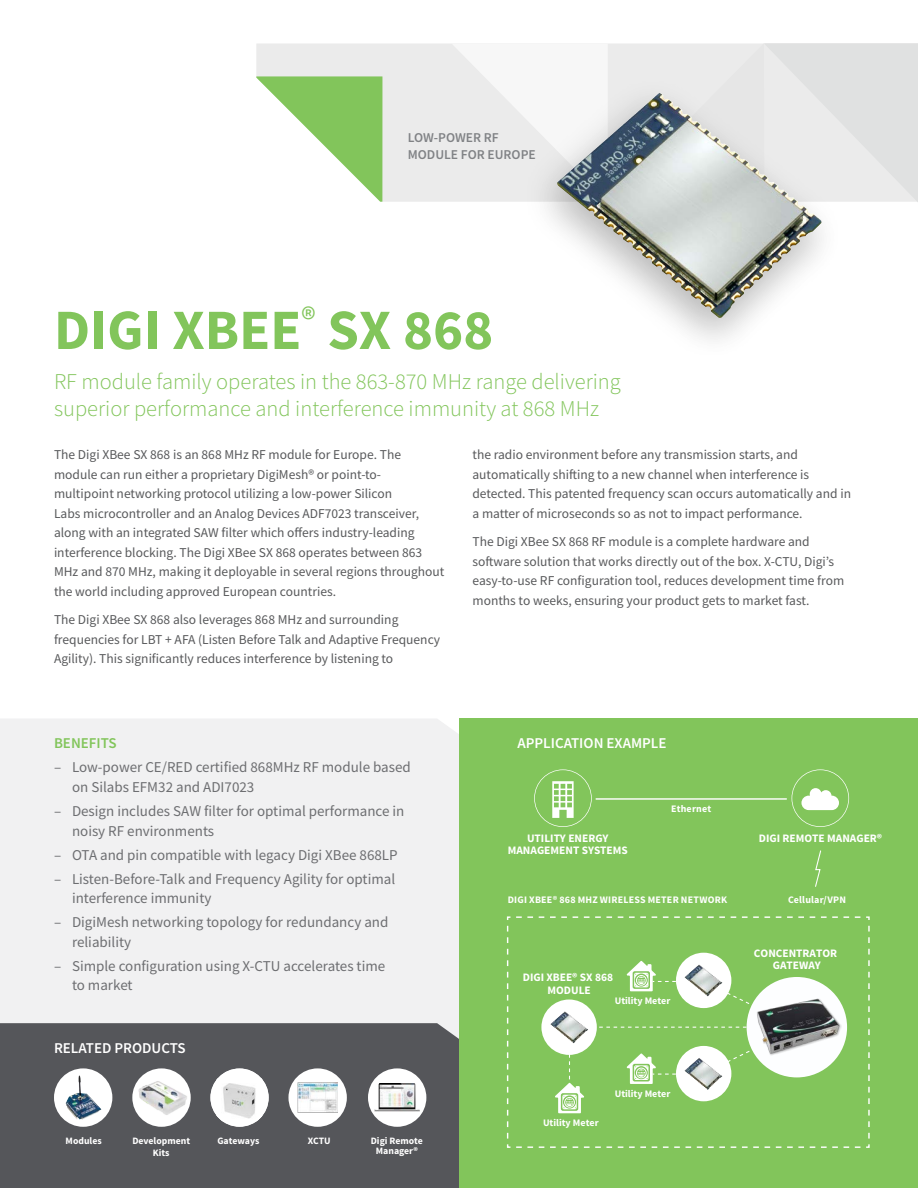
<style>
.page{position:relative;width:918px;height:1188px;background:#fff}
.page>*{position:absolute;margin:0;border:0;box-sizing:border-box;transform-origin:0 0}
.t1{font:700 57px "Source Sans Pro";color:#82c55b}
.Product_Description{font:300 22.5px/27px "Source Sans Pro";color:#82c55b}
.Bullets{font:15px/19.5px "Source Sans Pro";color:#6d6e71}
.t2{font:600 15px "Source Sans Pro";color:#fff}
.t3{font:600 15px "Source Sans Pro";color:#82c55b}
.Body_Copy{font:13.5px/19.5px "Source Sans Pro";color:#58595b}
.t4{font:600 13.5px/16.5px "Source Sans Pro";color:#808285}
.t5{font:700 11.4px/12.9px "Source Sans Pro";color:#fff;text-align:center}
.t6{font:700 10.05px "Source Sans Pro";letter-spacing:.02em;color:#fff}
.t7{font:700 10.05px "Source Sans Pro";color:#fff}
.t8{font:700 9.75px/10.5px "Source Sans Pro";color:#fff;text-align:center}
</style>
<div class="page">
<div style="left:459px;top:718px;width:459px;height:470px;background:#82c55b"></div>
<div style="left:0;top:719px;width:459px;height:304px;background:#f1f1f2"></div>
<div style="left:0;top:1023px;width:459px;height:165px;background:#55565a"></div>
<div style="left:256px;top:44px;width:195px;height:158px;background:#ebebeb"></div>
<svg style="left:256px;top:76px;width:126px;height:126px"></svg>
<svg style="left:451px;top:43px;width:467px;height:159px"></svg>
<hr style="left:596px;top:798px;width:190px;height:2px;background:#fff">
<svg style="left:815px;top:850px;width:6px;height:37px"></svg>
<svg style="left:792px;top:769px;width:57px;height:58px"></svg>
<svg style="left:534px;top:769px;width:58px;height:58px"></svg>
<svg style="left:506px;top:916px;width:364px;height:232px"></svg>
<img style="left:684px;top:964px;width:38px;height:32px">
<img style="left:550px;top:1011px;width:38px;height:32px">
<img style="left:684px;top:1058px;width:38px;height:32px">
<div style="left:517px;top:73px;width:332px;height:291px;background:#000;opacity:.2"></div>
<img style="left:556px;top:92px;width:266px;height:227px">
<div style="left:54px;top:1068px;width:58px;height:59px;background:#fff;border-radius:50%"></div>
<img style="left:66px;top:1075px;width:35px;height:45px">
<div style="left:210px;top:1068px;width:59px;height:59px;background:#fff;border-radius:50%"></div>
<img style="left:216px;top:1078px;width:46px;height:44px">
<div style="left:132px;top:1068px;width:59px;height:59px;background:#fff;border-radius:50%"></div>
<img style="left:134px;top:1080px;width:55px;height:37px">
<div style="left:368px;top:1068px;width:58px;height:59px;background:#fff;border-radius:50%"></div>
<svg style="left:372px;top:1081px;width:54px;height:39px"></svg>
<img style="left:375px;top:1084px;width:45px;height:27px">
<div style="left:288px;top:1068px;width:59px;height:59px;background:#fff;border-radius:50%"></div>
<img style="left:298px;top:1083px;width:40px;height:30px">
<p class="t4" style="left:408px;top:129px;width:130px">LOW-POWER RF<br>MODULE FOR EUROPE</p>
<p class="t1" style="left:54px;top:293px;width:441px">DIGI XBEE<sup>®</sup> SX 868</p>
<p class="Product_Description" style="left:54px;top:368px;width:568px">RF module family operates in the 863-870 MHz range delivering superior performance and interference immunity at 868 MHz</p>
<p class="Body_Copy" style="left:54px;top:445px;width:392px">The Digi XBee SX 868 is an 868 MHz RF module for Europe. The module can run either a proprietary DigiMesh® or point-to-<br>multipoint networking protocol utilizing a low-power Silicon<br>Labs microcontroller and an Analog Devices ADF7023 transceiver, along with an integrated SAW filter which offers industry-leading interference blocking. The Digi XBee SX 868 operates between 863<br>MHz and 870 MHz, making it deployable in several regions throughout the world including approved European countries.</p>
<p class="Body_Copy" style="left:54px;top:610px;width:388px">The Digi XBee SX 868 also leverages 868 MHz and surrounding frequencies for LBT + AFA (Listen Before Talk and Adaptive Frequency<br>Agility). This significantly reduces interference by listening to</p>
<p class="Body_Copy" style="left:472px;top:445px;width:380px">the radio environment before any transmission starts, and automatically shifting to a new channel when interference is detected. This patented frequency scan occurs automatically and in a matter of microseconds so as not to impact performance.</p>
<p class="Body_Copy" style="left:472px;top:532px;width:373px">The Digi XBee SX 868 RF module is a complete hardware and software solution that works directly out of the box. X-CTU, Digi’s easy-to-use RF configuration tool, reduces development time from months to weeks, ensuring your product gets to market fast.</p>
<p class="t3" style="left:54px;top:734px;width:64px">BENEFITS</p>
<p class="t2" style="left:518px;top:734px;width:151px">APPLICATION EXAMPLE</p>
<p class="Bullets" style="left:72px;top:758px;width:340px;text-indent:-18px">– Low-power CE/RED certified 868MHz RF module based on Silabs EFM32 and ADI7023</p>
<p class="Bullets" style="left:72px;top:801px;width:334px;text-indent:-18px">– Design includes SAW filter for optimal performance in noisy RF environments</p>
<p class="Bullets" style="left:54px;top:845px;width:345px">– OTA and pin compatible with legacy Digi XBee 868LP</p>
<p class="Bullets" style="left:72px;top:869px;width:325px;text-indent:-18px">– Listen-Before-Talk and Frequency Agility for optimal interference immunity</p>
<p class="Bullets" style="left:72px;top:912px;width:318px;text-indent:-18px">– DigiMesh networking topology for redundancy and reliability</p>
<p class="Bullets" style="left:72px;top:956px;width:315px;text-indent:-18px">– Simple configuration using X-CTU accelerates time to market</p>
<p class="t6" style="left:671px;top:802px;width:42px">Ethernet</p>
<p class="t5" style="left:527px;top:832px;width:83px">UTILITY ENERGY</p>
<p class="t5" style="left:759px;top:832px;width:125px">DIGI REMOTE MANAGER®</p>
<p class="t5" style="left:508px;top:845px;width:122px">MANAGEMENT SYSTEMS</p>
<p class="t6" style="left:788px;top:893px;width:60px">Cellular/VPN</p>
<p class="t6" style="left:508px;top:893px;width:221px">DIGI XBEE® 868 MHZ WIRELESS METER NETWORK</p>
<p class="t5" style="left:754px;top:947px;width:85px">CONCENTRATOR<br>GATEWAY</p>
<p class="t5" style="left:523px;top:971px;width:92px">DIGI XBEE® SX 868<br>MODULE</p>
<p class="t2" style="left:54px;top:1038px;width:133px">RELATED PRODUCTS</p>
<p class="t8" style="left:66px;top:1135px;width:38px">Modules</p>
<p class="t8" style="left:132px;top:1135px;width:59px">Development</p>
<p class="t8" style="left:217px;top:1135px;width:44px">Gateways</p>
<p class="t8" style="left:153px;top:1147px;width:18px">Kits</p>
<p class="t8" style="left:308px;top:1135px;width:24px">XCTU</p>
<p class="t8" style="left:371px;top:1135px;width:54px">Digi Remote<br>Manager®</p>
<p class="t7" style="left:615px;top:995px;width:57px">Utility Meter</p>
<p class="t7" style="left:543px;top:1117px;width:57px">Utility Meter</p>
<p class="t7" style="left:615px;top:1087px;width:57px">Utility Meter</p>
</div>
